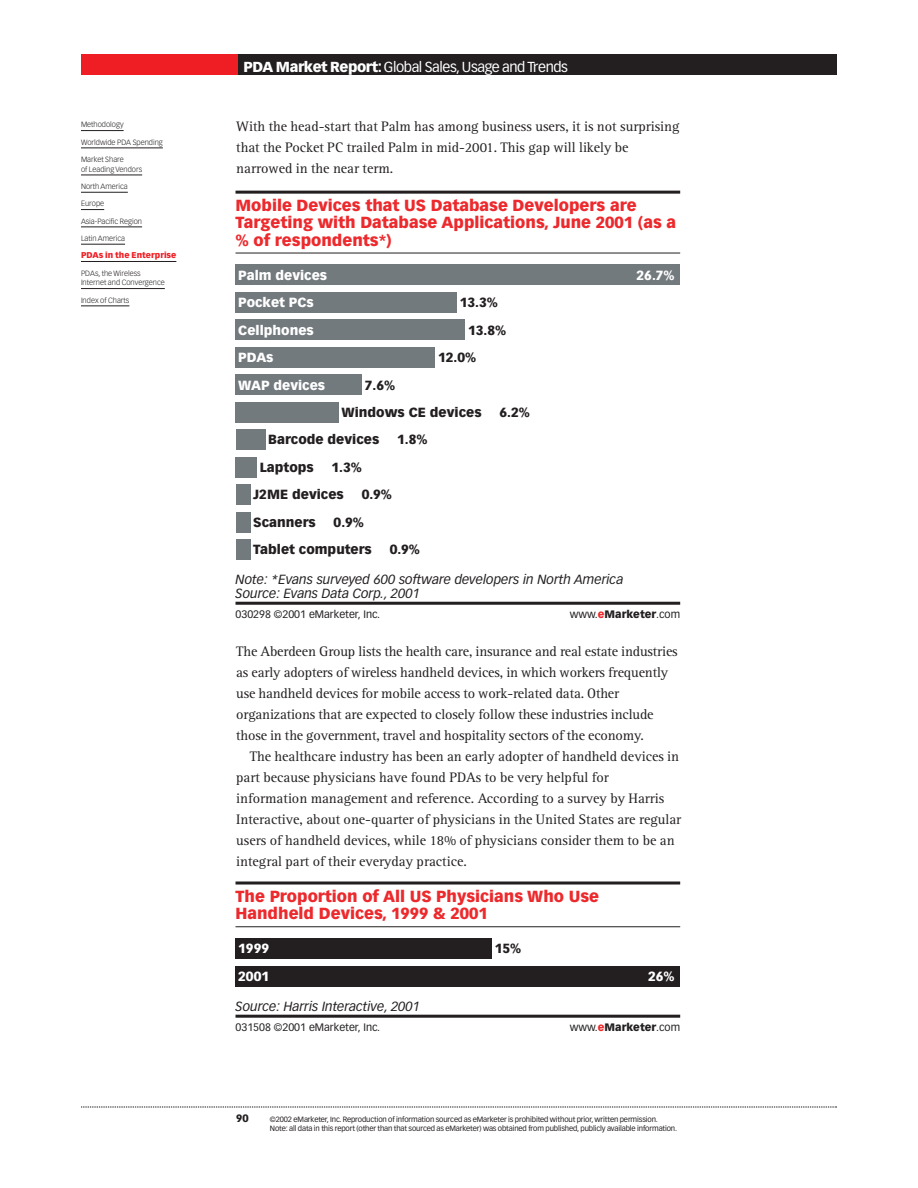
<style>
.page{position:relative;width:918px;height:1188px;background:#fff}
.page>*{position:absolute;margin:0;border:0;box-sizing:border-box;transform-origin:0 0}
.t1{font:900 15.75px/17.1px "Vectora LH";color:#ec2a2d}
.t2{font:14.25px/21px "Rotis Serif";color:#231f20}
.t3{font:14.25px "Vectora LH";letter-spacing:-.03em;color:#fff}
.t4{font:900 13.05px/27.5px "Vectora LH";color:#231f20}
.t5{font:italic 13.05px/13.6px "Vectora LH";color:#231f20}
.t6{font:900 13.05px "Vectora LH";color:#fff}
.t7{font:10.65px "Vectora LH";color:#231f20}
.t8{font:900 10.5px "Vectora LH";color:#231f20}
.t9{font:900 8.25px "Vectora LH";color:#ee1e24}
.t10{font:7.5px/9px "Vectora LH";letter-spacing:-.015em;color:#231f20}
.t11{font:300 7.5px/9.8px "Vectora LH";color:#231f20}
.s1{font-weight:900}
.s2{font-weight:900;color:#ec2a2d}
</style>
<div class="page">
<svg style="left:81px;top:1107px;width:756px;height:1px"></svg>
<div style="left:237px;top:54px;width:600px;height:20px;background:#231f20"></div>
<div style="left:81px;top:54px;width:156px;height:20px;background:#ee1e24"></div>
<hr style="left:81px;top:130px;width:43px;height:1px;background:#231f20">
<hr style="left:81px;top:148px;width:82px;height:1px;background:#231f20">
<hr style="left:81px;top:175px;width:61px;height:1px;background:#231f20">
<hr style="left:81px;top:192px;width:47px;height:1px;background:#231f20">
<svg style="left:81px;top:209px;width:23px;height:1px"></svg>
<hr style="left:81px;top:227px;width:61px;height:1px;background:#231f20">
<hr style="left:81px;top:244px;width:44px;height:1px;background:#231f20">
<hr style="left:81px;top:261px;width:95px;height:1px;background:#231f20">
<hr style="left:81px;top:288px;width:84px;height:1px;background:#231f20">
<hr style="left:81px;top:306px;width:48px;height:1px;background:#231f20">
<div style="left:236px;top:539px;width:15px;height:21px;background:#737a7e"></div>
<div style="left:236px;top:512px;width:15px;height:20px;background:#737a7e"></div>
<div style="left:236px;top:484px;width:15px;height:21px;background:#737a7e"></div>
<div style="left:236px;top:457px;width:21px;height:20px;background:#737a7e"></div>
<div style="left:236px;top:429px;width:29px;height:21px;background:#737a7e"></div>
<div style="left:236px;top:402px;width:103px;height:21px;background:#737a7e"></div>
<div style="left:236px;top:374px;width:126px;height:21px;background:#737a7e"></div>
<div style="left:236px;top:347px;width:199px;height:21px;background:#737a7e"></div>
<div style="left:236px;top:320px;width:229px;height:20px;background:#737a7e"></div>
<div style="left:236px;top:292px;width:221px;height:21px;background:#737a7e"></div>
<div style="left:236px;top:265px;width:444px;height:20px;background:#737a7e"></div>
<hr style="left:236px;top:191px;width:444px;height:3px;background:#231f20">
<hr style="left:236px;top:253px;width:444px;height:1px;background:#231f20">
<hr style="left:236px;top:602px;width:444px;height:3px;background:#231f20">
<div style="left:236px;top:966px;width:444px;height:20px;background:#231f20"></div>
<div style="left:236px;top:938px;width:256px;height:21px;background:#231f20"></div>
<hr style="left:236px;top:882px;width:444px;height:3px;background:#231f20">
<hr style="left:236px;top:926px;width:444px;height:1px;background:#231f20">
<hr style="left:236px;top:1015px;width:444px;height:3px;background:#231f20">
<p class="t11" style="left:81px;top:120px;width:44px">Methodology</p>
<p class="t11" style="left:81px;top:138px;width:83px">Worldwide PDA Spending</p>
<p class="t11" style="left:81px;top:155px;width:63px">Market Share<br>of Leading Vendors</p>
<p class="t11" style="left:81px;top:182px;width:48px">North America</p>
<p class="t11" style="left:81px;top:199px;width:25px">Europe</p>
<p class="t11" style="left:81px;top:217px;width:63px">Asia-Pacific Region</p>
<p class="t11" style="left:81px;top:234px;width:46px">Latin America</p>
<p class="t9" style="left:81px;top:252px;width:97px">PDAs in the Enterprise</p>
<p class="t11" style="left:81px;top:268px;width:85px">PDAs, the Wireless<br>Internet and Convergence</p>
<p class="t11" style="left:81px;top:296px;width:50px">Index of Charts</p>
<p class="t3" style="left:244px;top:61px;width:326px"><span class="s1">PDA Market Report:</span> Global Sales, Usage and Trends</p>
<p class="t2" style="left:236px;top:117px;width:445px">With the head-start that Palm has among business users, it is not surprising that the Pocket PC trailed Palm in mid-2001. This gap will likely be narrowed in the near term.</p>
<p class="t1" style="left:236px;top:198px;width:442px">Mobile Devices that US Database Developers are<br>Targeting with Database Applications, June 2001 (as a % of respondents*)</p>
<p class="t6" style="left:238px;top:270px;width:90px">Palm devices</p>
<p class="t6" style="left:637px;top:270px;width:40px">26.7%</p>
<p class="t6" style="left:238px;top:297px;width:77px">Pocket PCs</p>
<p class="t4" style="left:460px;top:290px;width:40px">13.3%</p>
<p class="t6" style="left:238px;top:325px;width:77px">Cellphones</p>
<p class="t4" style="left:468px;top:317px;width:40px">13.8%</p>
<p class="t6" style="left:238px;top:352px;width:37px">PDAs</p>
<p class="t4" style="left:438px;top:345px;width:40px">12.0%</p>
<p class="t6" style="left:238px;top:379px;width:88px">WAP devices</p>
<p class="t4" style="left:342px;top:372px;width:142px;text-indent:23px">7.6%<br>Windows CE devices</p>
<p class="t4" style="left:499px;top:399px;width:32px">6.2%</p>
<p class="t4" style="left:268px;top:427px;width:113px">Barcode devices</p>
<p class="t4" style="left:397px;top:427px;width:32px">1.8%</p>
<p class="t4" style="left:260px;top:454px;width:55px">Laptops</p>
<p class="t4" style="left:253px;top:454px;width:110px;text-indent:78px">1.3%<br>J2ME devices</p>
<p class="t4" style="left:362px;top:482px;width:32px">0.9%</p>
<p class="t4" style="left:253px;top:509px;width:120px;text-indent:80px">0.9%<br>Tablet computers</p>
<p class="t4" style="left:253px;top:509px;width:64px">Scanners</p>
<p class="t4" style="left:390px;top:537px;width:32px">0.9%</p>
<p class="t5" style="left:236px;top:574px;width:389px">Note: *Evans surveyed 600 software developers in North America<br>Source: Evans Data Corp., 2001</p>
<p class="t7" style="left:236px;top:609px;width:146px">030298 ©2001 eMarketer, Inc.</p>
<p class="t7" style="left:570px;top:610px;width:112px">www.<span class="s2">e</span><span class="s1">Marketer</span>.com</p>
<p class="t2" style="left:236px;top:642px;width:443px">The Aberdeen Group lists the health care, insurance and real estate industries as early adopters of wireless handheld devices, in which workers frequently use handheld devices for mobile access to work-related data. Other organizations that are expected to closely follow these industries include those in the government, travel and hospitality sectors of the economy.</p>
<p class="t2" style="left:236px;top:747px;width:447px;text-indent:14px">The healthcare industry has been an early adopter of handheld devices in part because physicians have found PDAs to be very helpful for information management and reference. According to a survey by Harris Interactive, about one-quarter of physicians in the United States are regular users of handheld devices, while 18% of physicians consider them to be an integral part of their everyday practice.</p>
<p class="t1" style="left:236px;top:889px;width:365px">The Proportion of All US Physicians Who Use<br>Handheld Devices, 1999 &amp; 2001</p>
<p class="t6" style="left:238px;top:943px;width:32px">1999</p>
<p class="t4" style="left:495px;top:936px;width:28px">15%</p>
<p class="t6" style="left:238px;top:971px;width:32px">2001</p>
<p class="t6" style="left:648px;top:971px;width:28px">26%</p>
<p class="t5" style="left:236px;top:1000px;width:186px">Source: Harris Interactive, 2001</p>
<p class="t7" style="left:236px;top:1022px;width:146px">031508 ©2001 eMarketer, Inc.</p>
<p class="t7" style="left:570px;top:1023px;width:112px">www.<span class="s2">e</span><span class="s1">Marketer</span>.com</p>
<p class="t8" style="left:236px;top:1114px;width:14px">90</p>
<p class="t10" style="left:270px;top:1115px;width:409px">©2002 eMarketer, Inc. Reproduction of information sourced as eMarketer is prohibited without prior, written permission.<br>Note: all data in this report (other than that sourced as eMarketer) was obtained from published, publicly available information.</p>
</div>
